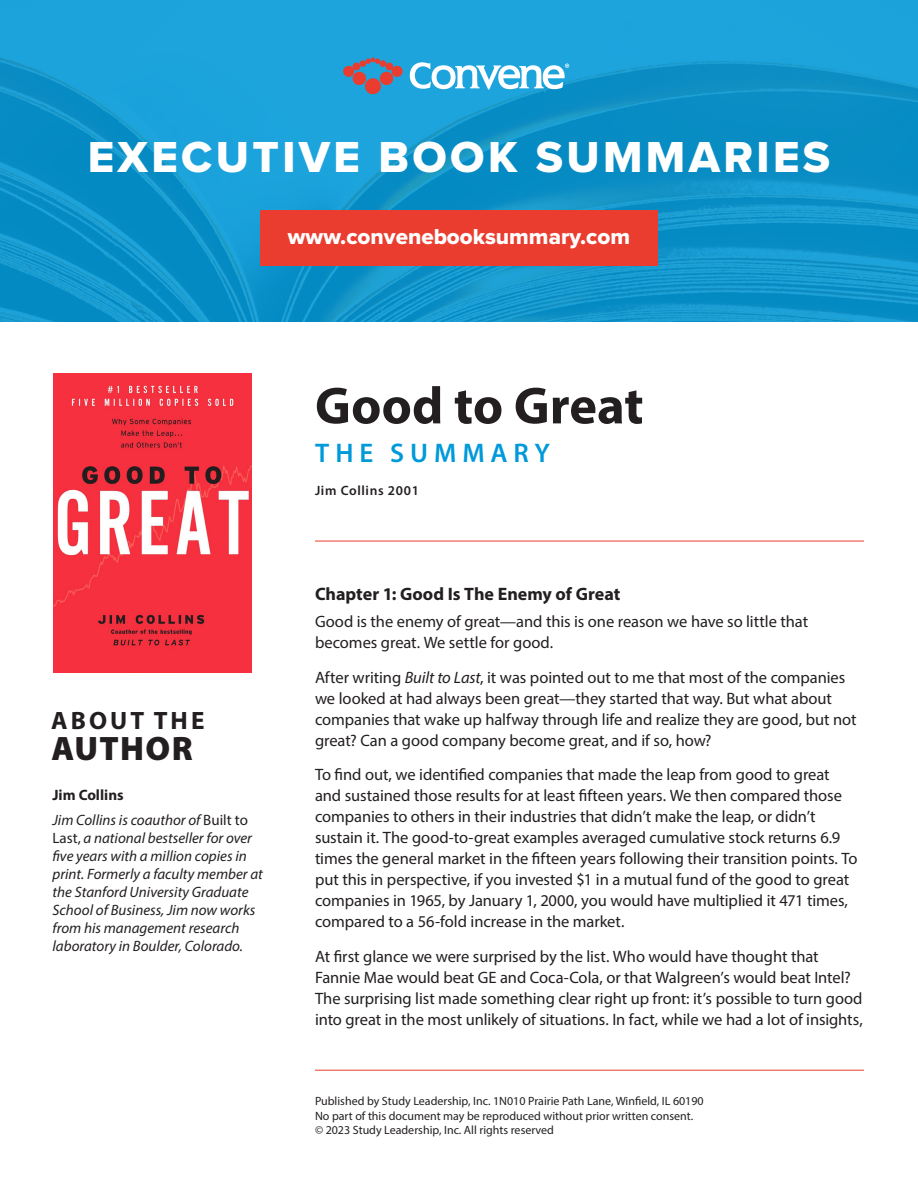
<style>
.page{position:relative;width:918px;height:1188px;background:#fff}
.page>*{position:absolute;margin:0;border:0;box-sizing:border-box;transform-origin:0 0}
.t1{font:700 52.5px "Myriad Pro";color:#231f20}
.t2{font:45px "Proxima Nova Extrabld";letter-spacing:.075em;color:#fff}
.t3{font:900 34.05px "Myriad Pro";letter-spacing:.04em;color:#231f20}
.t4{font:600 27px "Myriad Pro";letter-spacing:.22em;color:#0099d9}
.t5{font:700 25.2px "Myriad Pro";letter-spacing:.12em;color:#231f20}
.t6{font:22.5px "Proxima Nova Extrabld";color:#fff}
.Chap_Head{font:700 18px "Myriad Pro";color:#231f20}
.summary_basic_paragraph{font:16.5px/21px "Myriad Pro";letter-spacing:-.005em;color:#231f20}
.author_description{font:italic 15px/18px "Myriad Pro";color:#231f20}
.author_name{font:700 15px "Myriad Pro";color:#231f20}
.t7{font:600 13.5px "Myriad Pro";letter-spacing:.05em;color:#231f20}
.t8{font:12px "Myriad Pro";color:#231f20}
.s1{font-style:normal}
.s2{font-style:italic}
</style>
<div class="page">
<img style="left:0;top:0;width:918px;height:322px">
<div style="left:260px;top:210px;width:398px;height:56px;background:#ea3d2f"></div>
<img style="left:53px;top:374px;width:198px;height:299px">
<svg style="left:343px;top:58px;width:60px;height:36px;background:#707995"></svg>
<svg style="left:410px;top:62px;width:159px;height:28px"></svg>
<hr style="left:315px;top:541px;width:549px;height:1px;background:#ea3d2f">
<hr style="left:315px;top:1070px;width:549px;height:1px;background:#ea3d2f">
<p class="t2" style="left:88px;top:124px;width:744px">EXECUTIVE BOOK SUMMARIES</p>
<p class="t6" style="left:288px;top:220px;width:344px">www.convenebooksummary.com</p>
<p class="t5" style="left:51px;top:705px;width:155px">ABOUT THE</p>
<p class="t3" style="left:51px;top:725px;width:143px">AUTHOR</p>
<p class="author_name" style="left:52px;top:785px;width:73px">Jim Collins</p>
<p class="author_description" style="left:52px;top:810px;width:212px">Jim Collins is coauthor of <span class="s1">Built to Last,</span> a national bestseller for over five years with a million copies in print. Formerly a faculty member at the Stanford University Graduate School of Business, Jim now works from his management research laboratory in Boulder, Colorado.</p>
<p class="t1" style="left:315px;top:371px;width:330px">Good to Great</p>
<p class="t4" style="left:315px;top:436px;width:236px">THE SUMMARY</p>
<p class="t7" style="left:315px;top:482px;width:105px">Jim Collins 2001</p>
<p class="Chap_Head" style="left:315px;top:582px;width:307px">Chapter 1: Good Is The Enemy of Great</p>
<p class="summary_basic_paragraph" style="left:315px;top:611px;width:495px">Good is the enemy of great—and this is one reason we have so little that becomes great. We settle for good.</p>
<p class="summary_basic_paragraph" style="left:315px;top:666px;width:543px">After writing <span class="s2">Built to Last</span>, it was pointed out to me that most of the companies we looked at had always been great—they started that way. But what about companies that wake up halfway through life and realize they are good, but not great? Can a good company become great, and if so, how?</p>
<p class="summary_basic_paragraph" style="left:315px;top:764px;width:544px">To find out, we identified companies that made the leap from good to great and sustained those results for at least fifteen years. We then compared those companies to others in their industries that didn’t make the leap, or didn’t sustain it. The good-to-great examples averaged cumulative stock returns 6.9 times the general market in the fifteen years following their transition points. To put this in perspective, if you invested $1 in a mutual fund of the good to great companies in 1965, by January 1, 2000, you would have multiplied it 471 times, compared to a 56-fold increase in the market.</p>
<p class="summary_basic_paragraph" style="left:315px;top:945px;width:549px">At first glance we were surprised by the list. Who would have thought that Fannie Mae would beat GE and Coca-Cola, or that Walgreen’s would beat Intel?<br>The surprising list made something clear right up front: it’s possible to turn good into great in the most unlikely of situations. In fact, while we had a lot of insights,</p>
<p class="t8" style="left:315px;top:1094px;width:390px">Published by Study Leadership, Inc. 1N010 Prairie Path Lane, Winfield, IL 60190</p>
<p class="t8" style="left:315px;top:1108px;width:380px">No part of this document may be reproduced without prior written consent.</p>
<p class="t8" style="left:315px;top:1123px;width:241px">© 2023 Study Leadership, Inc. All rights reserved</p>
</div>
